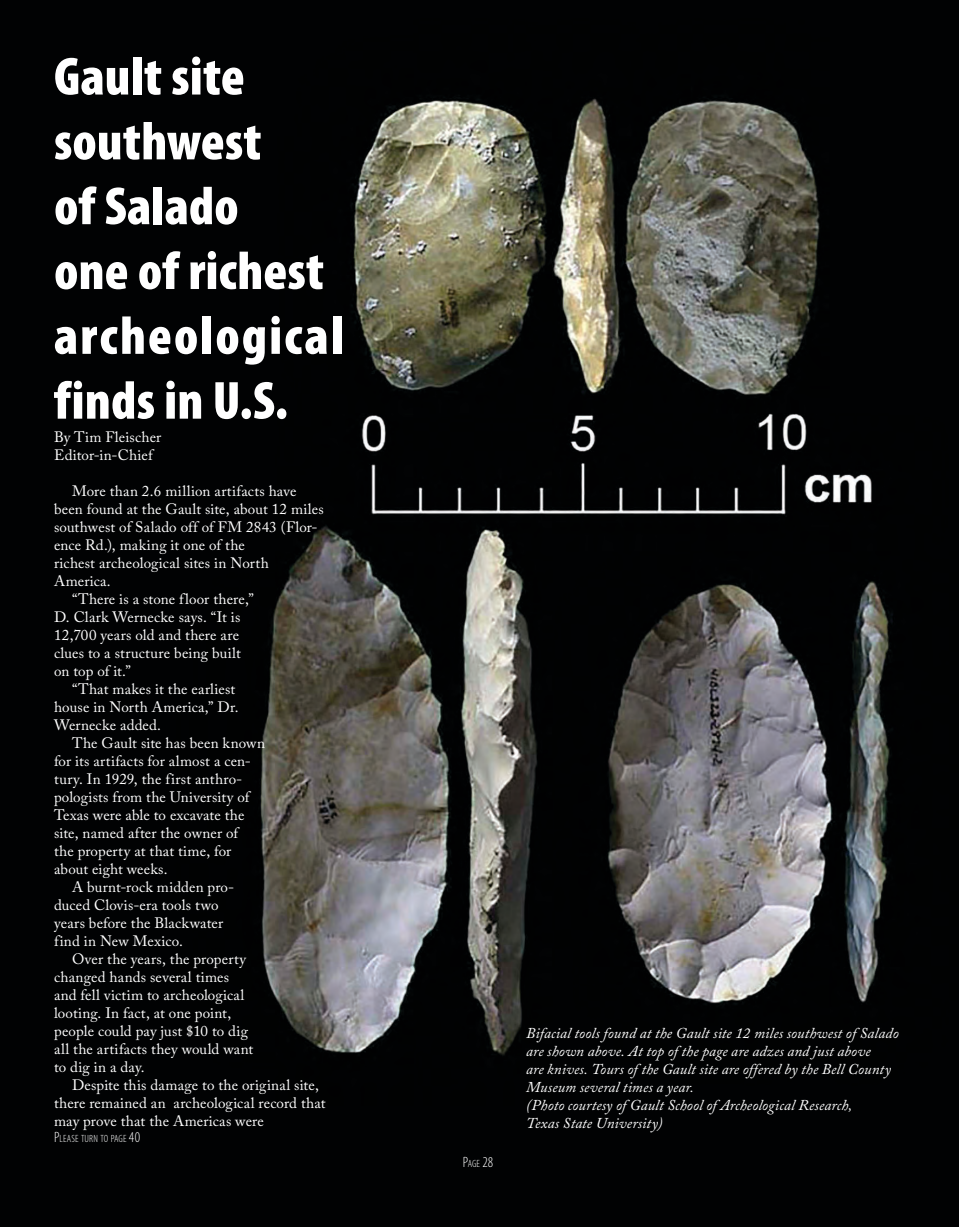
<style>
.page{position:relative;width:959px;height:1229px;background:#fff}
.page>*{position:absolute;margin:0;border:0;box-sizing:border-box;transform-origin:0 0}
.t1{font:900 condensed 54px "Myriad Pro";letter-spacing:.005em;color:#fff}
.t2{font:900 condensed 54px/64.8px "Myriad Pro";letter-spacing:.035em;color:#fff}
.t3{font:15px/18px "Adobe Caslon Pro";letter-spacing:.01em;color:#fff}
.t4{font:italic 15px/18px "Adobe Caslon Pro";letter-spacing:.01em;color:#fff}
.t5{font:300 condensed 15px "Myriad Pro";color:#fff}
.t6{font:300 condensed 10.5px "Myriad Pro";letter-spacing:.01em;color:#fff}
.s1{font-size:15px}
.s2{font-size:10.5px}
</style>
<div class="page">
<img style="left:0;top:0;width:958px;height:1226px">
<p class="t1" style="left:54px;top:42px;width:192px">Gault site</p>
<p class="t1" style="left:54px;top:107px;width:209px">southwest</p>
<p class="t1" style="left:54px;top:172px;width:186px">of Salado</p>
<p class="t1" style="left:54px;top:236px;width:271px">one of richest</p>
<p class="t2" style="left:54px;top:302px;width:291px">archeological finds in U.S.</p>
<p class="t3" style="left:54px;top:427px;width:109px">By Tim Fleischer</p>
<p class="t3" style="left:54px;top:445px;width:100px">Editor-in-Chief</p>
<p class="t3" style="left:54px;top:481px;width:271px;text-indent:18px">More than 2.6 million artifacts have been found at the Gault site, about 12 miles southwest of Salado off of FM 2843 (Flor&shy;ence Rd.), making it one of the</p>
<p class="t3" style="left:54px;top:553px;width:216px">richest archeological sites in North</p>
<p class="t3" style="left:54px;top:571px;width:58px">America.</p>
<p class="t3" style="left:72px;top:589px;width:183px">“There is a stone floor there,”</p>
<p class="t3" style="left:54px;top:607px;width:188px">D. Clark Wernecke says. “It is</p>
<p class="t3" style="left:54px;top:625px;width:186px">12,700 years old and there are</p>
<p class="t3" style="left:54px;top:643px;width:188px">clues to a structure being built</p>
<p class="t3" style="left:54px;top:661px;width:78px">on top of it.”</p>
<p class="t3" style="left:72px;top:679px;width:165px">“That makes it the earliest</p>
<p class="t3" style="left:54px;top:697px;width:186px">house in North America,” Dr.</p>
<p class="t3" style="left:54px;top:715px;width:108px">Wernecke added.</p>
<p class="t3" style="left:72px;top:733px;width:194px">The Gault site has been known</p>
<p class="t3" style="left:54px;top:751px;width:198px">for its artifacts for almost a cen-</p>
<p class="t3" style="left:54px;top:769px;width:190px">tury. In 1929, the first anthro-</p>
<p class="t3" style="left:54px;top:787px;width:197px">pologists from the University of</p>
<p class="t3" style="left:54px;top:805px;width:192px">Texas were able to excavate the</p>
<p class="t3" style="left:54px;top:823px;width:186px">site, named after the owner of</p>
<p class="t3" style="left:54px;top:841px;width:179px">the property at that time, for</p>
<p class="t3" style="left:54px;top:859px;width:115px">about eight weeks.</p>
<p class="t3" style="left:72px;top:877px;width:164px">A burnt-rock midden pro-</p>
<p class="t3" style="left:54px;top:895px;width:166px">duced Clovis-era tools two</p>
<p class="t3" style="left:54px;top:913px;width:171px">years before the Blackwater</p>
<p class="t3" style="left:54px;top:931px;width:130px">find in New Mexico.</p>
<p class="t3" style="left:72px;top:949px;width:176px">Over the years, the property</p>
<p class="t3" style="left:54px;top:967px;width:177px">changed hands several times</p>
<p class="t3" style="left:54px;top:985px;width:192px">and fell victim to archeological</p>
<p class="t3" style="left:54px;top:1003px;width:179px">looting. In fact, at one point,</p>
<p class="t3" style="left:54px;top:1021px;width:195px">people could pay just $10 to dig</p>
<p class="t3" style="left:54px;top:1039px;width:201px">all the artifacts they would want</p>
<p class="t3" style="left:54px;top:1057px;width:92px">to dig in a day.</p>
<p class="t3" style="left:54px;top:1075px;width:273px;text-indent:18px">Despite this damage to the original site, there remained an archeological record that may prove that the Americas were</p>
<p class="t6" style="left:54px;top:1132px;width:88px"><span class="s1">P</span>LEASE TURN TO PAGE <span class="s1">40</span></p>
<p class="t5" style="left:463px;top:1152px;width:32px">P<span class="s2">AGE</span> 28</p>
<p class="t4" style="left:526px;top:1024px;width:374px">Bifacial tools found at the Gault site 12 miles southwest of Salado are shown above. At top of the page are adzes and just above<br>are knives. Tours of the Gault site are offered by the Bell County Museum several times a year.</p>
<p class="t4" style="left:526px;top:1096px;width:327px">(Photo courtesy of Gault School of Archeological Research,</p>
<p class="t4" style="left:526px;top:1114px;width:138px">Texas State University)</p>
</div>
